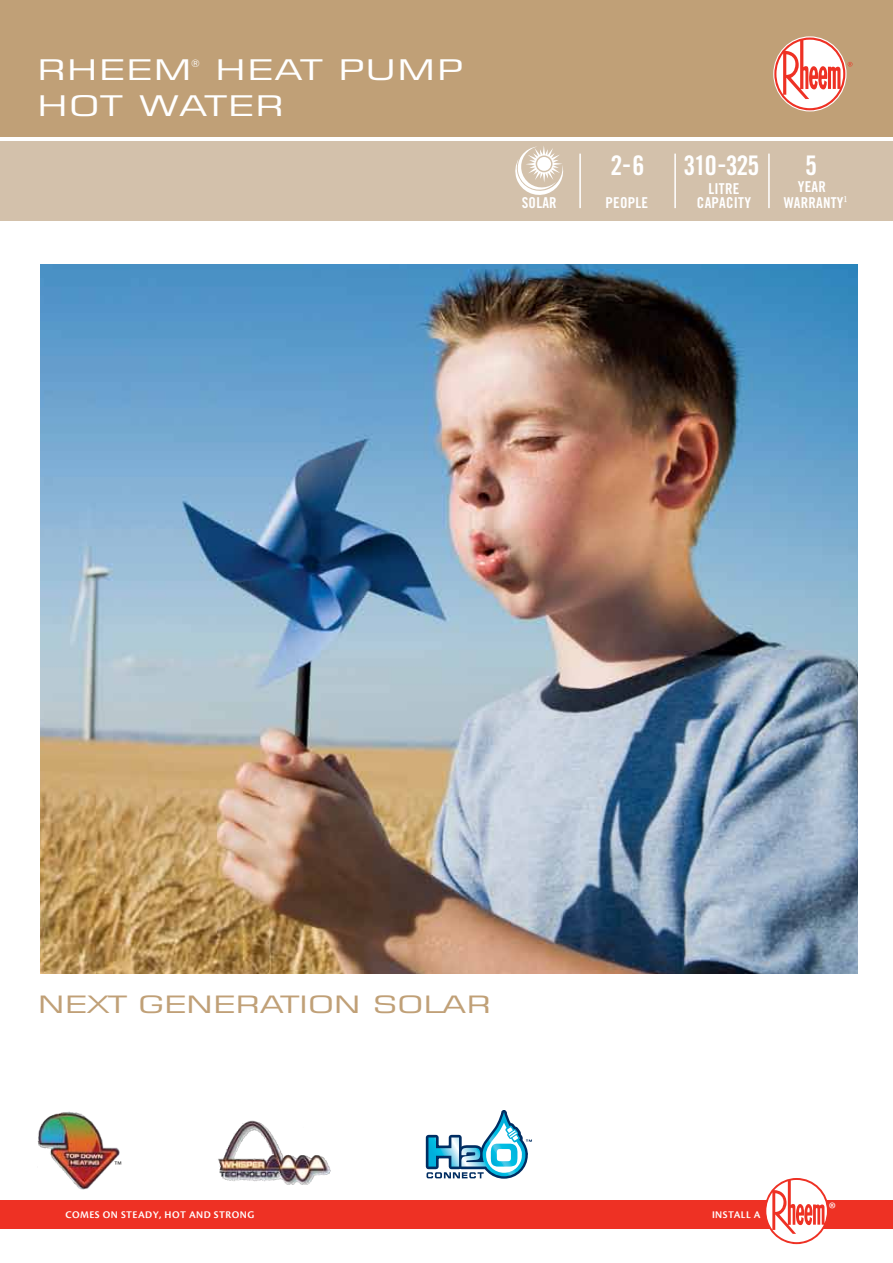
<style>
.page{position:relative;width:893px;height:1263px;background:#fff}
.page>*{position:absolute;margin:0;border:0;box-sizing:border-box;transform-origin:0 0}
.t1{font:28.5px/35.8px "Square 721 BT";letter-spacing:.03em;color:#fff;scale:1.43 1}
.t2{font:27px "Trade Gothic Bold Cond Twenty";letter-spacing:-.045em;color:#fff}
.t3{font:24px "Square 721 BT";color:#c0a077;scale:1.45 1}
.t4{font:22.65px "Cronos Pro";color:#fff}
.t5{font:15px/16.5px "Trade Gothic Bold Cond Twenty";letter-spacing:.015em;color:#fff;text-align:center}
.t6{font:12px "Square 721 BT";color:#000}
.t7{font:600 10.65px "Cronos Pro";letter-spacing:.04em;color:#fff}
.t8{font:10.5px "Square 721 BT";color:#fff}
</style>
<div class="page">
<div style="left:0;top:1200px;width:893px;height:29px;background:#ee3124"></div>
<img style="left:40px;top:264px;width:818px;height:709px">
<div style="left:0;top:141px;width:893px;height:79px;background:#d3c1ab"></div>
<hr style="left:579px;top:154px;width:2px;height:54px;background:#fff">
<hr style="left:674px;top:154px;width:2px;height:54px;background:#fff">
<hr style="left:768px;top:154px;width:2px;height:54px;background:#fff">
<svg style="left:515px;top:146px;width:49px;height:49px"></svg>
<img style="left:218px;top:1120px;width:113px;height:64px">
<svg style="left:425px;top:1110px;width:107px;height:69px"></svg>
<img style="left:37px;top:1111px;width:83px;height:79px">
<div style="left:0;top:0;width:893px;height:137px;background:#c0a077"></div>
<svg style="left:774px;top:37px;width:78px;height:73px"></svg>
<svg style="left:766px;top:1178px;width:61px;height:66px"></svg>
<h1 class="t1" style="left:37px;top:52px;width:110px">RHEEM</h1>
<p class="t8" style="left:191px;top:56px;width:10px">®</p>
<h1 class="t1" style="left:37px;top:52px;width:300px;text-indent:178px">HEAT PUMP<br>HOT WATER</h1>
<p class="t5" style="left:522px;top:194px;width:37px">SOLAR</p>
<h2 class="t2" style="left:610px;top:149px;width:35px">2-6</h2>
<h2 class="t2" style="left:683px;top:149px;width:77px">310-325</h2>
<h2 class="t2" style="left:805px;top:149px;width:13px">5</h2>
<p class="t5" style="left:708px;top:180px;width:32px">LITRE</p>
<p class="t5" style="left:784px;top:178px;width:65px">YEAR<br>WARRANTY<sup>¹</sup></p>
<p class="t5" style="left:605px;top:194px;width:44px">PEOPLE</p>
<p class="t5" style="left:697px;top:194px;width:56px">CAPACITY</p>
<h3 class="t3" style="left:38px;top:989px;width:314px">NEXT GENERATION SOLAR</h3>
<p class="t6" style="left:113px;top:1158px;width:11px">™</p>
<h3 class="t4" style="left:829px;top:1196px;width:9px">®</h3>
<p class="t7" style="left:65px;top:1208px;width:190px">COMES ON STEADY, HOT AND STRONG</p>
<p class="t7" style="left:712px;top:1208px;width:50px">INSTALL A</p>
</div>
